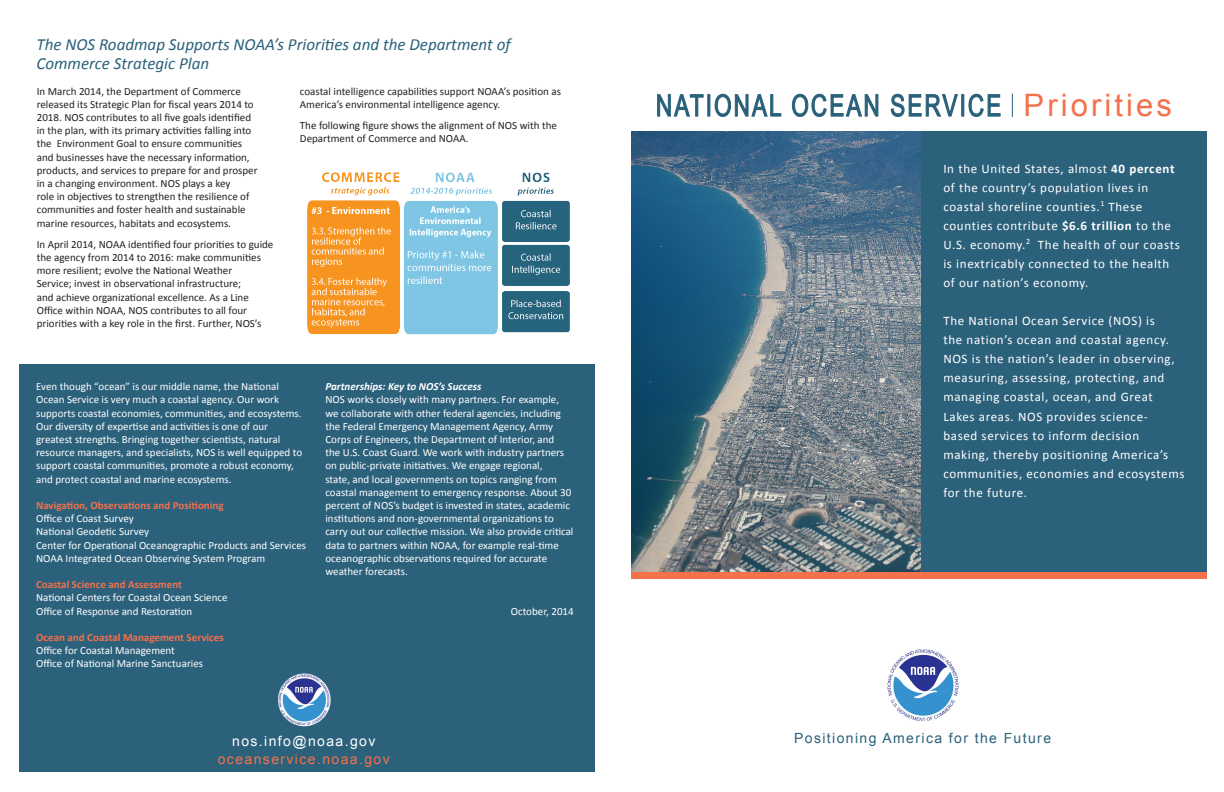
<style>
.page{position:relative;width:1224px;height:792px;background:#fff}
.page>*{position:absolute;margin:0;border:0;box-sizing:border-box;transform-origin:0 0}
.t1{font:31px "Arial";letter-spacing:.1em;color:#f3714b}
.t2{font:italic 17px/19px "Calibri";color:#2a617a}
.t3{font:14px "Arial";letter-spacing:.1em;color:#2c617c}
.t4{font:14px "Arial";letter-spacing:.1em;color:#f3714b}
.t5{font:14px "Arial";letter-spacing:.1em;color:#fff}
.t6{font:13px/19px "Calibri";letter-spacing:.05em;color:#fff}
.t7{font:11px/13.2px "Calibri";color:#fff}
.t8{font:11px/13.2px "Calibri";color:#231f20}
.t9{font:700 11px "Calibri";color:#f3714b}
.t10{font:italic 700 11px "Calibri";color:#fff}
.s1{font-weight:700}
</style>
<div class="page">
<div style="left:19px;top:364px;width:575px;height:408px;background:#2c617c"></div>
<img style="left:278px;top:673px;width:53px;height:54px">
<svg style="left:657px;top:93px;width:344px;height:24px"></svg>
<svg style="left:1012px;top:94px;width:1px;height:23px"></svg>
<img style="left:631px;top:131px;width:290px;height:441px">
<img style="left:887px;top:649px;width:72px;height:72px">
<div style="left:921px;top:131px;width:285px;height:446px;background:#2c617c"></div>
<div style="left:631px;top:572px;width:575px;height:7px;background:#f3714b"></div>
<img style="left:307px;top:172px;width:263px;height:163px">
<h2 class="t2" style="left:37px;top:34px;width:476px">The NOS Roadmap Supports NOAA’s Priorities and the Department of<br>Commerce Strategic Plan</h2>
<p class="t8" style="left:37px;top:84px;width:222px">In March 2014, the Department of Commerce released its Strategic Plan for fiscal years 2014 to 2018. NOS contributes to all five goals identified in the plan, with its primary activities falling into the Environment Goal to ensure communities and businesses have the necessary information, products, and services to prepare for and prosper in a changing environment. NOS plays a key<br>role in objectives to strengthen the resilience of communities and foster health and sustainable marine resources, habitats and ecosystems.</p>
<p class="t8" style="left:37px;top:238px;width:238px">In April 2014, NOAA identified four priorities to guide the agency from 2014 to 2016: make communities more resilient; evolve the National Weather<br>Service; invest in observational infrastructure;<br>and achieve organizational excellence. As a Line Office within NOAA, NOS contributes to all four priorities with a key role in the first. Further, NOS’s</p>
<p class="t8" style="left:300px;top:84px;width:263px">coastal intelligence capabilities support NOAA’s position as<br>America’s environmental intelligence agency.</p>
<p class="t8" style="left:300px;top:119px;width:259px">The following figure shows the alignment of NOS with the<br>Department of Commerce and NOAA.</p>
<p class="t7" style="left:36px;top:380px;width:268px">Even though “ocean” is our middle name, the National Ocean Service is very much a coastal agency. Our work supports coastal economies, communities, and ecosystems.<br>Our diversity of expertise and activities is one of our greatest strengths. Bringing together scientists, natural resource managers, and specialists, NOS is well equipped to support coastal communities, promote a robust economy, and protect coastal and marine ecosystems.</p>
<p class="t9" style="left:36px;top:498px;width:189px">Navigation, Observations and Positioning</p>
<p class="t7" style="left:36px;top:512px;width:271px">Office of Coast Survey<br>National Geodetic Survey<br>Center for Operational Oceanographic Products and Services NOAA Integrated Ocean Observing System Program</p>
<p class="t9" style="left:36px;top:578px;width:147px">Coastal Science and Assessment</p>
<p class="t7" style="left:36px;top:591px;width:193px">National Centers for Coastal Ocean Science<br>Office of Response and Restoration</p>
<p class="t9" style="left:36px;top:630px;width:189px">Ocean and Coastal Management Services</p>
<p class="t7" style="left:36px;top:644px;width:169px">Office for Coastal Management<br>Office of National Marine Sanctuaries</p>
<p class="t10" style="left:325px;top:380px;width:158px">Partnerships: Key to NOS’s Success</p>
<p class="t7" style="left:325px;top:393px;width:250px">NOS works closely with many partners. For example, we collaborate with other federal agencies, including the Federal Emergency Management Agency, Army Corps of Engineers, the Department of Interior, and<br>the U.S. Coast Guard. We work with industry partners on public-private initiatives. We engage regional,<br>state, and local governments on topics ranging from coastal management to emergency response. About 30 percent of NOS’s budget is invested in states, academic institutions and non-governmental organizations to carry out our collective mission. We also provide critical data to partners within NOAA, for example real-time oceanographic observations required for accurate weather forecasts.</p>
<p class="t7" style="left:511px;top:604px;width:64px">October, 2014</p>
<p class="t5" style="left:232px;top:732px;width:145px">nos.info@noaa.gov</p>
<p class="t4" style="left:218px;top:750px;width:173px">oceanservice.noaa.gov</p>
<h1 class="t1" style="left:1024px;top:85px;width:150px">Priorities</h1>
<p class="t6" style="left:943px;top:160px;width:238px">In the United States, almost <span class="s1">40 percent </span>of the country’s population lives in coastal shoreline counties.<sup>1</sup> These counties contribute <span class="s1">$6.6 trillion</span> to the U.S. economy.<sup>2</sup> The health of our coasts is inextricably connected to the health of our nation’s economy.</p>
<p class="t6" style="left:943px;top:312px;width:243px">The National Ocean Service (NOS) is<br>the nation’s ocean and coastal agency.<br>NOS is the nation’s leader in observing, measuring, assessing, protecting, and managing coastal, ocean, and Great Lakes areas. NOS provides science&shy;based services to inform decision making, thereby positioning America’s communities, economies and ecosystems for the future.</p>
<p class="t3" style="left:794px;top:728px;width:259px">Positioning America for the Future</p>
</div>
